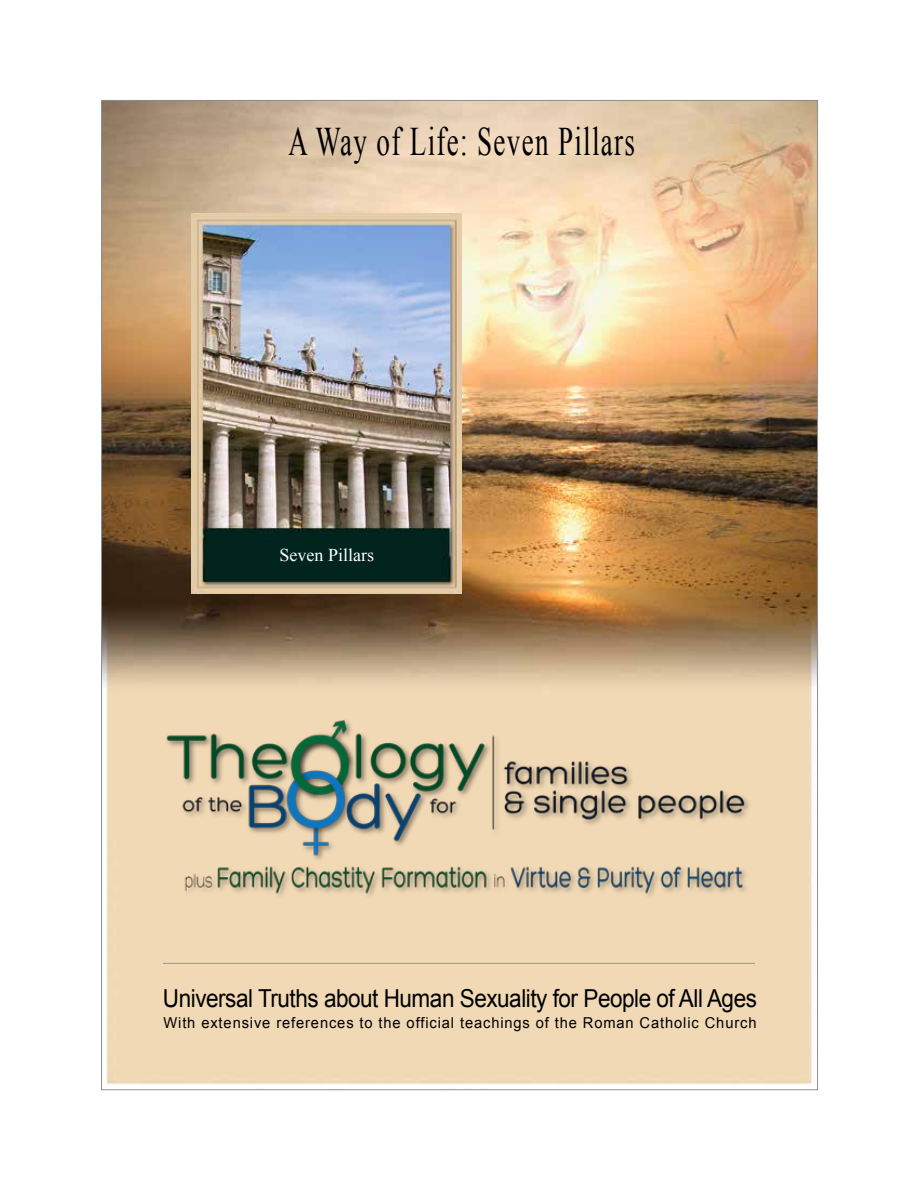
<style>
.page{position:relative;width:918px;height:1188px;background:#fff}
.page>*{position:absolute;margin:0;border:0;box-sizing:border-box;transform-origin:0 0}
.t1{font:40.5px "Times New Roman";letter-spacing:.05em;color:#000;scale:.67 1}
.t2{font:24.75px "Arial";letter-spacing:-.02em;color:#000;scale:.91 1}
.t3{font:18px "Times New Roman";color:#fff}
.t4{font:15px "Arial";letter-spacing:.06em;color:#000}
</style>
<div class="page">
<img style="left:103px;top:102px;width:713px;height:983px">
<hr style="left:163px;top:963px;width:592px;height:1px;background:#939598">
<img style="left:163px;top:716px;width:592px;height:187px">
<img style="left:192px;top:214px;width:270px;height:380px">
<h1 class="t1" style="left:289px;top:114px;width:519px">A Way of Life: Seven Pillars</h1>
<p class="t3" style="left:280px;top:543px;width:96px">Seven Pillars</p>
<h2 class="t2" style="left:163px;top:982px;width:654px">Universal Truths about Human Sexuality for People of All Ages</h2>
<p class="t4" style="left:163px;top:1013px;width:595px">With extensive references to the official teachings of the Roman Catholic Church</p>
</div>
